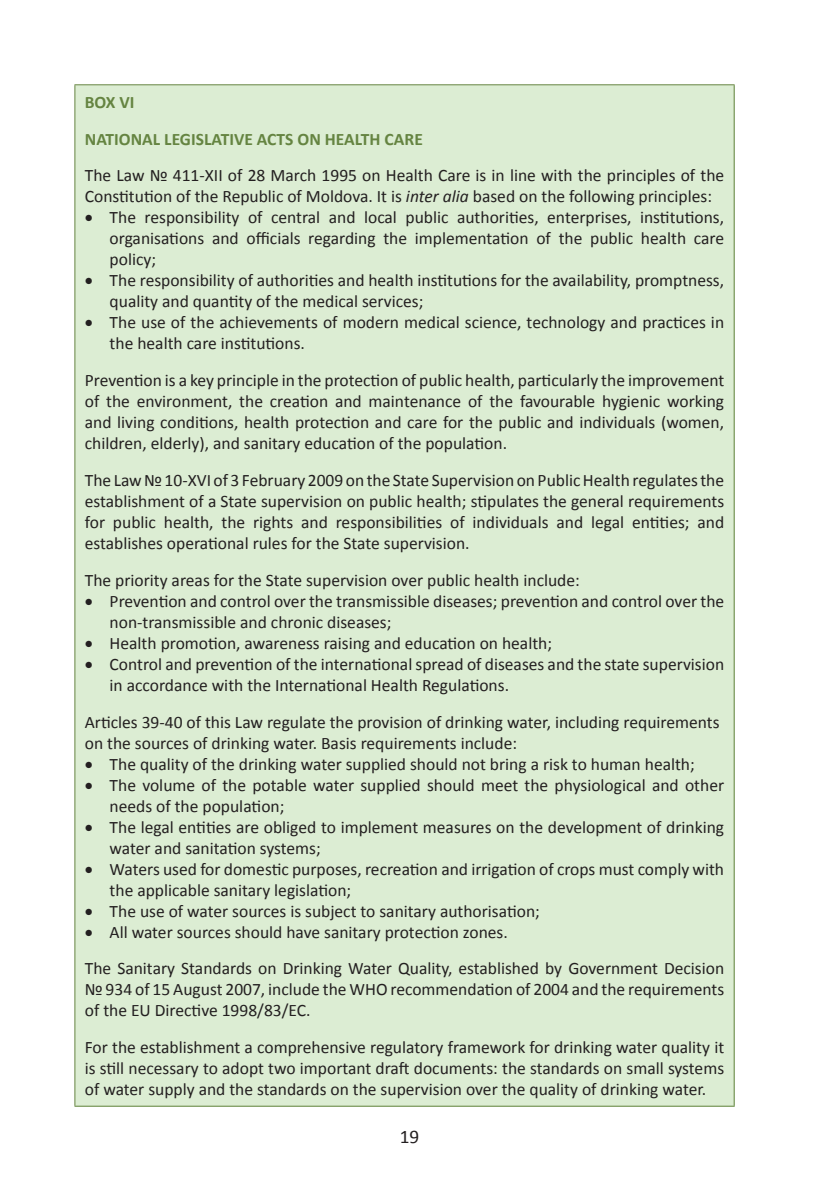
<style>
.page{position:relative;width:819px;height:1191px;background:#fff}
.page>*{position:absolute;margin:0;border:0;box-sizing:border-box;transform-origin:0 0}
.t1{font:19.25px "Calibri";color:#231f20}
.t2{font:17.5px/21px "Calibri";color:#231f20}
.t3{font:700 17.5px/36.8px "Calibri";color:#658441}
.s1{font-style:italic}
</style>
<div class="page">
<div style="left:75px;top:85px;width:659px;height:1021px;background:#dcedd3"></div>
<hr style="left:74px;top:84px;width:660px;height:1px;background:#658441">
<hr style="left:74px;top:85px;width:1px;height:1020px;background:#658441">
<hr style="left:733px;top:85px;width:1px;height:1020px;background:#658441">
<hr style="left:74px;top:1105px;width:660px;height:1px;background:#658441">
<p class="t3" style="left:85px;top:83px;width:43px">BOX VI<br>NATIONAL</p>
<p class="t3" style="left:164px;top:120px;width:9px">LEGI</p>
<p class="t3" style="left:196px;top:120px;width:18px">SLATIVE</p>
<p class="t3" style="left:257px;top:120px;width:78px">ACTS ONHEALTH</p>
<p class="t3" style="left:384px;top:120px;width:11px">CARE</p>
<p class="t2" style="left:85px;top:164px;width:641px">The Law № 411-XII of 28 March 1995 on Health Care is in line with the principles of the<br>Constitution of the Republic of Moldova. It is <span class="s1">inter alia</span> based on the following principles:</p>
<p class="t2" style="left:110px;top:206px;width:616px;text-align:justify;text-indent:-25px">• The responsibility of central and local public authorities, enterprises, institutions, organisations and officials regarding the implementation of the public health care policy;</p>
<p class="t2" style="left:110px;top:269px;width:616px;text-indent:-25px">• The responsibility of authorities and health institutions for the availability, promptness, quality and quantity of the medical services;</p>
<p class="t2" style="left:110px;top:311px;width:616px;text-indent:-25px">• The use of the achievements of modern medical science, technology and practices in the health care institutions.</p>
<p class="t2" style="left:85px;top:369px;width:641px;text-align:justify">Prevention is a key principle in the protection of public health, particularly the improvement of the environment, the creation and maintenance of the favourable hygienic working and living conditions, health protection and care for the public and individuals (women, children, elderly), and sanitary education of the population.</p>
<p class="t2" style="left:85px;top:469px;width:641px;text-align:justify">The Law № 10-XVI of 3 February 2009 on the State Supervision on Public Health regulates the establishment of a State supervision on public health; stipulates the general requirements for public health, the rights and responsibilities of individuals and legal entities; and establishes operational rules for the State supervision.</p>
<p class="t2" style="left:85px;top:568px;width:496px">The priority areas for the State supervision over public health include:</p>
<p class="t2" style="left:110px;top:589px;width:616px;text-indent:-25px">• Prevention and control over the transmissible diseases; prevention and control over the non-transmissible and chronic diseases;</p>
<p class="t2" style="left:85px;top:631px;width:469px">• Health promotion, awareness raising and education on health;</p>
<p class="t2" style="left:110px;top:652px;width:616px;text-indent:-25px">• Control and prevention of the international spread of diseases and the state supervision in accordance with the International Health Regulations.</p>
<p class="t2" style="left:85px;top:710px;width:636px">Articles 39-40 of this Law regulate the provision of drinking water, including requirements on the sources of drinking water. Basis requirements include:</p>
<p class="t2" style="left:85px;top:752px;width:611px">• The quality of the drinking water supplied should not bring a risk to human health;</p>
<p class="t2" style="left:110px;top:773px;width:616px;text-indent:-25px">• The volume of the potable water supplied should meet the physiological and other needs of the population;</p>
<p class="t2" style="left:110px;top:815px;width:616px;text-indent:-25px">• The legal entities are obliged to implement measures on the development of drinking water and sanitation systems;</p>
<p class="t2" style="left:110px;top:857px;width:616px;text-indent:-25px">• Waters used for domestic purposes, recreation and irrigation of crops must comply with the applicable sanitary legislation;</p>
<p class="t2" style="left:85px;top:899px;width:456px">• The use of water sources is subject to sanitary authorisation;</p>
<p class="t2" style="left:85px;top:912px;width:640px;line-height:36.8px">• All water sources should have sanitary protection zones.<br>The Sanitary Standards on Drinking Water Quality, established by Government Decision</p>
<p class="t2" style="left:85px;top:978px;width:641px">№ 934 of 15 August 2007, include the WHO recommendation of 2004 and the requirements of the EU Directive 1998/83/EC.</p>
<p class="t2" style="left:85px;top:1036px;width:641px;text-align:justify">For the establishment a comprehensive regulatory framework for drinking water quality it is still necessary to adopt two important draft documents: the standards on small systems of water supply and the standards on the supervision over the quality of drinking water.</p>
<p class="t1" style="left:399px;top:1124px;width:21px">19</p>
</div>
